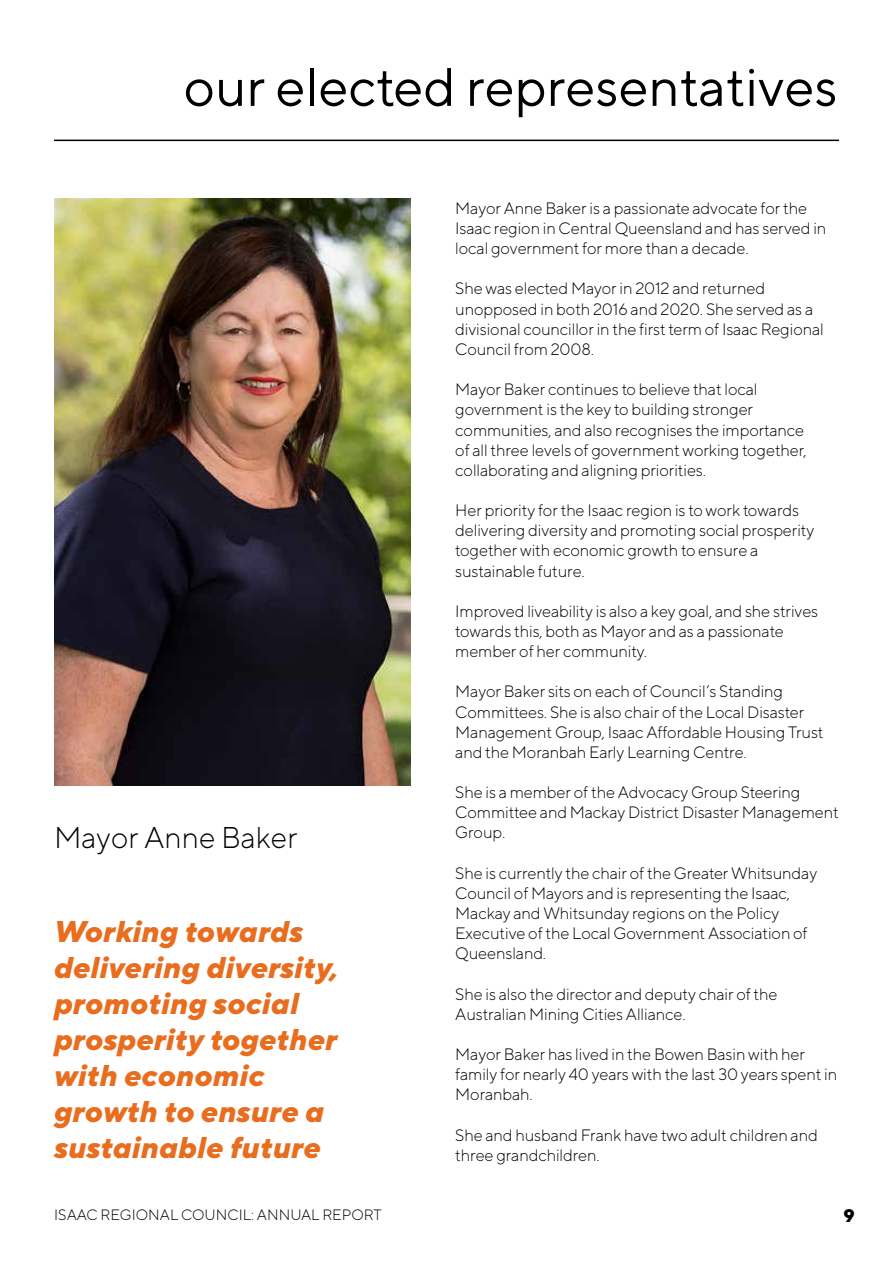
<style>
.page{position:relative;width:893px;height:1263px;background:#fff}
.page>*{position:absolute;margin:0;border:0;box-sizing:border-box;transform-origin:0 0}
.t1{font:54px "TT Norms";color:#000}
.t2{font:italic 800 30px/36px "TT Norms";color:#e86d1f}
.t3{font:300 30px "TT Norms";color:#000}
.t4{font:800 18px "TT Norms";color:#000}
.t5{font:300 16.5px/20.1px "TT Norms";letter-spacing:-.01em;color:#000101}
.t6{font:300 15px "TT Norms";color:#000}
</style>
<div class="page">
<img style="left:54px;top:198px;width:356px;height:587px">
<hr style="left:54px;top:140px;width:785px;height:1px;background:#000">
<h1 class="t1" style="left:184px;top:54px;width:655px">our elected representatives</h1>
<h2 class="t3" style="left:54px;top:819px;width:245px">Mayor Anne Baker</h2>
<h2 class="t2" style="left:54px;top:913px;width:286px">Working towards delivering diversity, promoting social prosperity together with economic growth to ensure a sustainable future</h2>
<p class="t5" style="left:455px;top:198px;width:373px">Mayor Anne Baker is a passionate advocate for the<br>Isaac region in Central Queensland and has served in local government for more than a decade.</p>
<p class="t5" style="left:455px;top:278px;width:370px">She was elected Mayor in 2012 and returned unopposed in both 2016 and 2020. She served as a divisional councillor in the first term of Isaac Regional Council from 2008.</p>
<p class="t5" style="left:455px;top:379px;width:353px">Mayor Baker continues to believe that local government is the key to building stronger communities, and also recognises the importance of all three levels of government working together, collaborating and aligning priorities.</p>
<p class="t5" style="left:455px;top:500px;width:361px">Her priority for the Isaac region is to work towards delivering diversity and promoting social prosperity together with economic growth to ensure a sustainable future.</p>
<p class="t5" style="left:455px;top:601px;width:365px">Improved liveability is also a key goal, and she strives towards this, both as Mayor and as a passionate member of her community.</p>
<p class="t5" style="left:455px;top:681px;width:370px">Mayor Baker sits on each of Council’s Standing Committees. She is also chair of the Local Disaster Management Group, Isaac Affordable Housing Trust and the Moranbah Early Learning Centre.</p>
<p class="t5" style="left:455px;top:782px;width:385px">She is a member of the Advocacy Group Steering<br>Committee and Mackay District Disaster Management<br>Group.</p>
<p class="t5" style="left:455px;top:862px;width:363px">She is currently the chair of the Greater Whitsunday Council of Mayors and is representing the Isaac, Mackay and Whitsunday regions on the Policy Executive of the Local Government Association of Queensland.</p>
<p class="t5" style="left:455px;top:983px;width:324px">She is also the director and deputy chair of the<br>Australian Mining Cities Alliance.</p>
<p class="t5" style="left:455px;top:1044px;width:384px">Mayor Baker has lived in the Bowen Basin with her family for nearly 40 years with the last 30 years spent in<br>Moranbah.</p>
<p class="t5" style="left:455px;top:1124px;width:364px">She and husband Frank have two adult children and three grandchildren.</p>
<p class="t6" style="left:54px;top:1205px;width:329px">ISAAC REGIONAL COUNCIL: ANNUAL REPORT</p>
<p class="t4" style="left:843px;top:1204px;width:13px">9</p>
</div>
